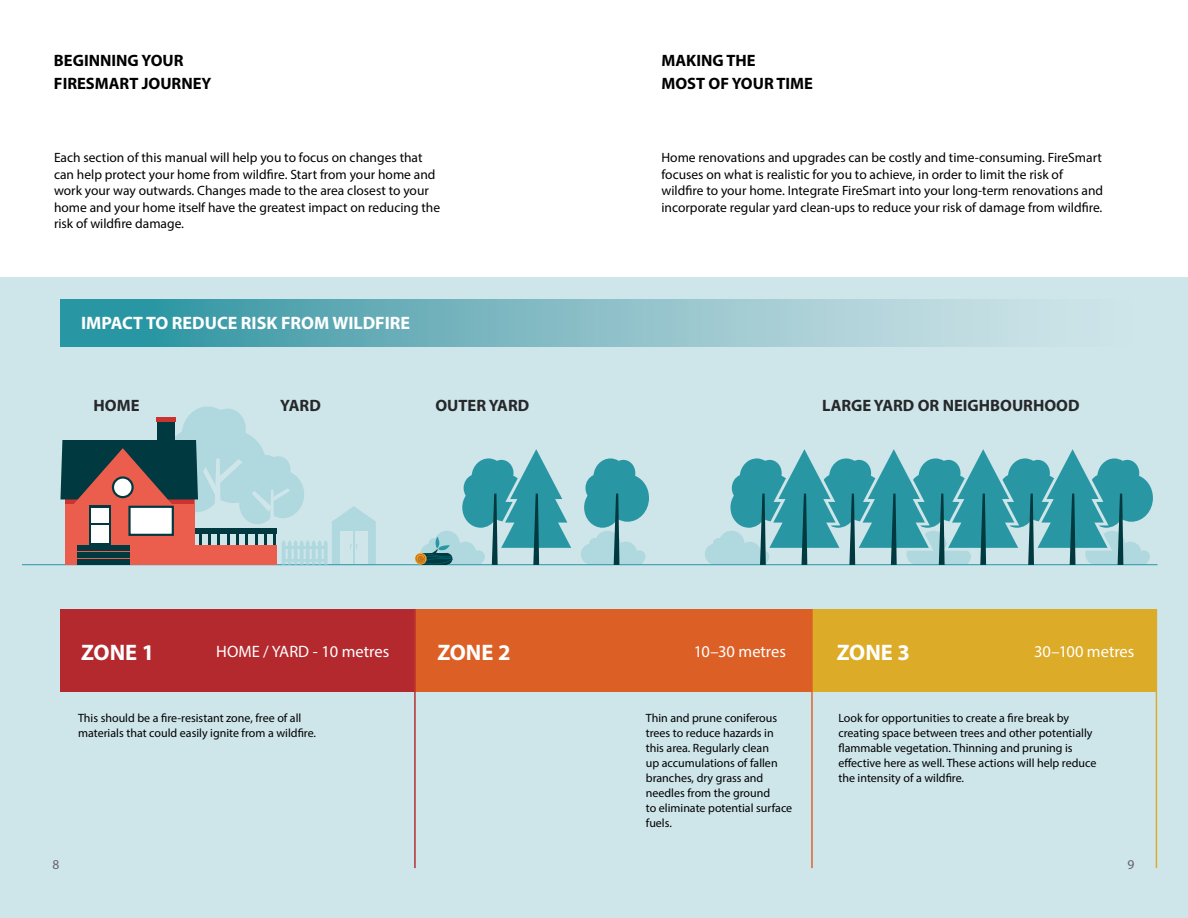
<style>
.page{position:relative;width:1188px;height:918px;background:#fff}
.page>*{position:absolute;margin:0;border:0;box-sizing:border-box;transform-origin:0 0}
.t1{font:700 22.5px "Myriad Pro";color:#fff}
.t2{font:700 18px "Myriad Pro";color:#fff}
.t3{font:700 16.5px/22.5px "Myriad Pro";color:#000}
.t4{font:16.5px "Myriad Pro";color:#fff}
.t5{font:700 16.5px "Myriad Pro";color:#26282a}
.t6{font:13.5px/16.5px "Myriad Pro";color:#000}
.t7{font:13.5px "Myriad Pro";color:#636466}
.t8{font:12px/15px "Myriad Pro";color:#000}
</style>
<div class="page">
<div style="left:0;top:277px;width:1188px;height:641px;background:#cee5ea"></div>
<div style="left:61px;top:609px;width:354px;height:83px;background:#b4292d"></div>
<div style="left:812px;top:609px;width:344px;height:83px;background:#dcab28"></div>
<div style="left:415px;top:609px;width:397px;height:83px;background:#dc6026"></div>
<svg style="left:61px;top:299px;width:937px;height:47px;background:#7bb8c1"></svg>
<hr style="left:23px;top:564px;width:1135px;height:1px;background:#2997a3">
<svg style="left:705px;top:449px;width:448px;height:116px"></svg>
<svg style="left:416px;top:449px;width:233px;height:116px"></svg>
<hr style="left:414px;top:609px;width:2px;height:259px;background:#b4292d">
<hr style="left:811px;top:609px;width:2px;height:259px;background:#dc6026">
<hr style="left:1156px;top:609px;width:1px;height:259px;background:#dcab28">
<svg style="left:60px;top:406px;width:316px;height:159px"></svg>
<p class="t3" style="left:54px;top:51px;width:159px">BEGINNING YOUR<br>FIRESMART JOURNEY</p>
<p class="t3" style="left:662px;top:51px;width:153px">MAKING THE<br>MOST OF YOUR TIME</p>
<p class="t6" style="left:54px;top:151px;width:388px">Each section of this manual will help you to focus on changes that can help protect your home from wildfire. Start from your home and work your way outwards. Changes made to the area closest to your home and your home itself have the greatest impact on reducing the risk of wildfire damage.</p>
<p class="t6" style="left:662px;top:151px;width:443px">Home renovations and upgrades can be costly and time-consuming. FireSmart focuses on what is realistic for you to achieve, in order to limit the risk of wildfire to your home. Integrate FireSmart into your long-term renovations and incorporate regular yard clean-ups to reduce your risk of damage from wildfire.</p>
<h2 class="t2" style="left:81px;top:316px;width:330px">IMPACT TO REDUCE RISK FROM WILDFIRE</h2>
<p class="t5" style="left:94px;top:399px;width:47px">HOME</p>
<p class="t5" style="left:280px;top:399px;width:42px">YARD</p>
<p class="t5" style="left:435px;top:399px;width:95px">OUTER YARD</p>
<p class="t5" style="left:822px;top:399px;width:259px">LARGE YARD OR NEIGHBOURHOOD</p>
<h1 class="t1" style="left:81px;top:644px;width:75px">ZONE 1</h1>
<h1 class="t1" style="left:437px;top:644px;width:75px">ZONE 2</h1>
<h1 class="t1" style="left:837px;top:644px;width:75px">ZONE 3</h1>
<p class="t4" style="left:1034px;top:645px;width:102px">30–100 metres</p>
<p class="t4" style="left:216px;top:645px;width:174px">HOME / YARD - 10 metres</p>
<p class="t4" style="left:694px;top:645px;width:94px">10–30 metres</p>
<p class="t8" style="left:78px;top:712px;width:240px">This should be a fire-resistant zone, free of all materials that could easily ignite from a wildfire.</p>
<p class="t8" style="left:646px;top:712px;width:148px">Thin and prune coniferous trees to reduce hazards in this area. Regularly clean<br>up accumulations of fallen branches, dry grass and needles from the ground<br>to eliminate potential surface fuels.</p>
<p class="t8" style="left:838px;top:712px;width:260px">Look for opportunities to create a fire break by creating space between trees and other potentially flammable vegetation. Thinning and pruning is effective here as well. These actions will help reduce the intensity of a wildfire.</p>
<p class="t7" style="left:52px;top:859px;width:8px">8</p>
<p class="t7" style="left:1127px;top:859px;width:8px">9</p>
</div>
